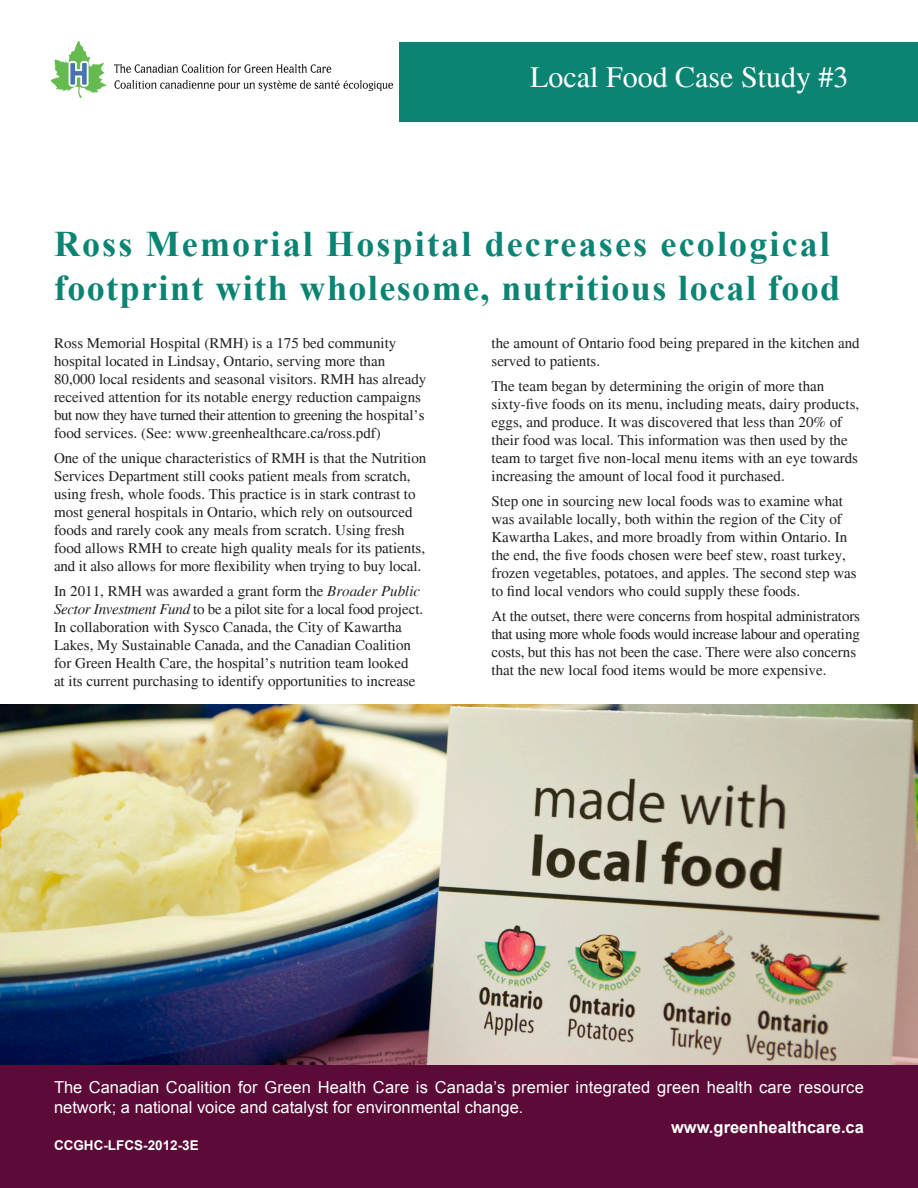
<style>
.page{position:relative;width:918px;height:1188px;background:#fff}
.page>*{position:absolute;margin:0;border:0;box-sizing:border-box;transform-origin:0 0}
.t1{font:700 36px/43.5px "Times New Roman";letter-spacing:.04em;color:#0c8473}
.t2{font:30px "Times";color:#fff}
.t3{font:16.5px/19.8px "Arial";letter-spacing:.01em;color:#fff}
.t4{font:700 16.5px "Arial";color:#fff}
.t5{font:15px/18px "Times";color:#231f20}
.t6{font:700 13.5px "Arial";color:#fff}
.s1{font-style:italic}
</style>
<div class="page">
<img style="left:0;top:704px;width:918px;height:362px">
<div style="left:400px;top:42px;width:518px;height:80px;background:#0c8473"></div>
<div style="left:0;top:1066px;width:918px;height:122px;background:#5c0a38"></div>
<img style="left:51px;top:42px;width:342px;height:56px">
<p class="t2" style="left:530px;top:60px;width:320px">Local Food Case Study #3</p>
<p class="t1" style="left:54px;top:222px;width:788px">Ross Memorial Hospital decreases ecological footprint with wholesome, nutritious local food</p>
<p class="t5" style="left:54px;top:334px;width:374px">Ross Memorial Hospital (RMH) is a 175 bed community hospital located in Lindsay, Ontario, serving more than 80,000 local residents and seasonal visitors. RMH has already received attention for its notable energy reduction campaigns but now they have turned their attention to greening the hospital’s food services. (See: www.greenhealthcare.ca/ross.pdf)</p>
<p class="t5" style="left:54px;top:449px;width:374px">One of the unique characteristics of RMH is that the Nutrition Services Department still cooks patient meals from scratch, using fresh, whole foods. This practice is in stark contrast to most general hospitals in Ontario, which rely on outsourced foods and rarely cook any meals from scratch. Using fresh food allows RMH to create high quality meals for its patients, and it also allows for more flexibility when trying to buy local.</p>
<p class="t5" style="left:54px;top:582px;width:371px">In 2011, RMH was awarded a grant form the <span class="s1">Broader Public Sector Investment Fund</span> to be a pilot site for a local food project.<br>In collaboration with Sysco Canada, the City of Kawartha Lakes, My Sustainable Canada, and the Canadian Coalition for Green Health Care, the hospital’s nutrition team looked<br>at its current purchasing to identify opportunities to increase</p>
<p class="t5" style="left:492px;top:334px;width:370px">the amount of Ontario food being prepared in the kitchen and served to patients.</p>
<p class="t5" style="left:492px;top:377px;width:369px">The team began by determining the origin of more than sixty-five foods on its menu, including meats, dairy products, eggs, and produce. It was discovered that less than 20% of their food was local. This information was then used by the team to target five non-local menu items with an eye towards increasing the amount of local food it purchased.</p>
<p class="t5" style="left:492px;top:492px;width:367px">Step one in sourcing new local foods was to examine what was available locally, both within the region of the City of Kawartha Lakes, and more broadly from within Ontario. In the end, the five foods chosen were beef stew, roast turkey, frozen vegetables, potatoes, and apples. The second step was to find local vendors who could supply these foods.</p>
<p class="t5" style="left:492px;top:607px;width:370px">At the outset, there were concerns from hospital administrators that using more whole foods would increase labour and operating costs, but this has not been the case. There were also concerns that the new local food items would be more expensive.</p>
<p class="t3" style="left:54px;top:1078px;width:811px">The Canadian Coalition for Green Health Care is Canada’s premier integrated green health care resource network; a national voice and catalyst for environmental change.</p>
<p class="t4" style="left:671px;top:1116px;width:194px">www.greenhealthcare.ca</p>
<p class="t6" style="left:54px;top:1136px;width:146px">CCGHC-LFCS-2012-3E</p>
</div>
